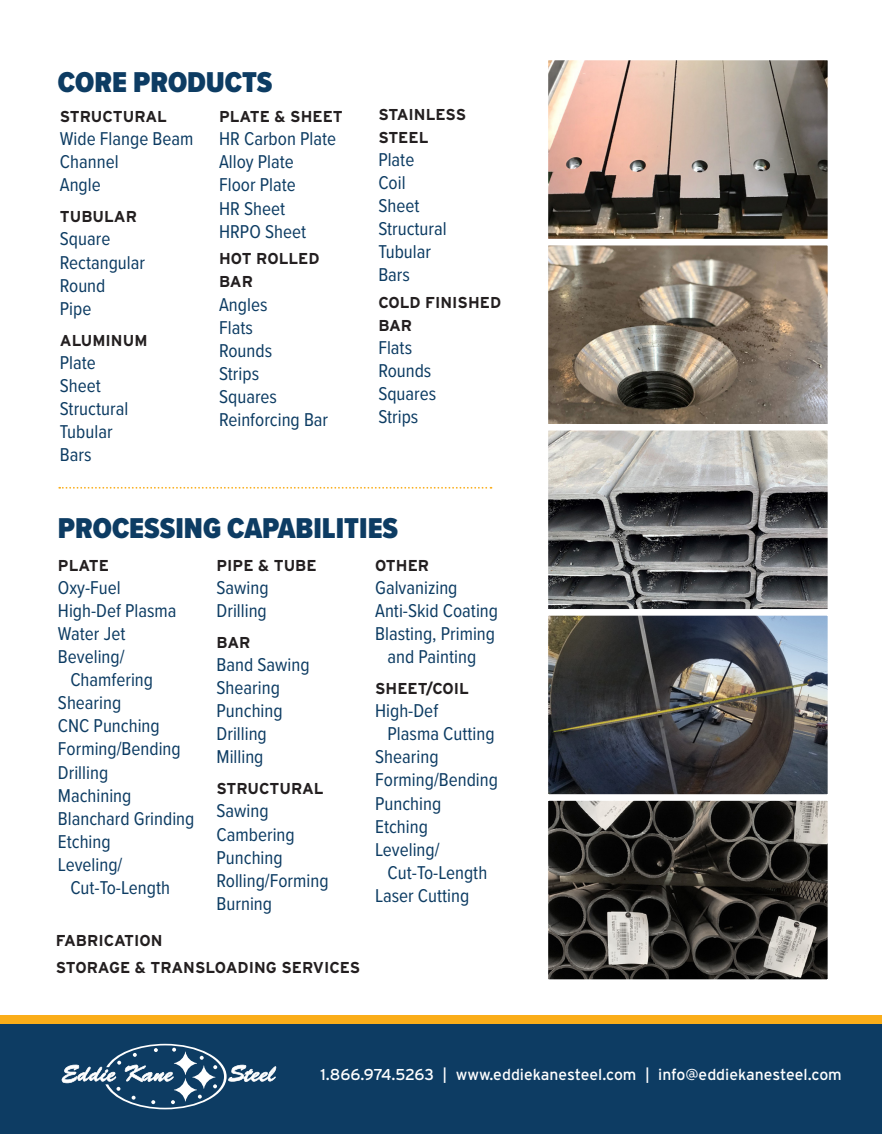
<style>
.page{position:relative;width:882px;height:1134px;background:#fff}
.page>*{position:absolute;margin:0;border:0;box-sizing:border-box;transform-origin:0 0}
.t1{font:900 29.75px "Proxima Nova Cond";color:#0d3c63}
.t2{font:19.25px/23.1px "Proxima Nova Cond";color:#0d3c63}
.t3{font:700 15.75px/23.1px "Interstate";color:#231f20}
.t4{font:15.75px "Interstate";color:#fff}
</style>
<div class="page">
<div style="left:0;top:1023px;width:882px;height:111px;background:#0d3c63"></div>
<div style="left:0;top:1016px;width:882px;height:8px;background:#faad19"></div>
<svg style="left:62px;top:1044px;width:214px;height:65px"></svg>
<svg style="left:59px;top:487px;width:433px;height:2px"></svg>
<img style="left:549px;top:431px;width:278px;height:177px">
<div style="left:545px;top:427px;width:286px;height:185px;border:3px solid #fff"></div>
<img style="left:549px;top:61px;width:278px;height:177px">
<div style="left:545px;top:57px;width:286px;height:185px;border:3px solid #fff"></div>
<img style="left:549px;top:616px;width:278px;height:178px">
<div style="left:545px;top:612px;width:286px;height:186px;border:3px solid #fff"></div>
<img style="left:549px;top:802px;width:278px;height:177px">
<div style="left:545px;top:798px;width:286px;height:185px;border:3px solid #fff"></div>
<img style="left:549px;top:246px;width:278px;height:177px">
<div style="left:545px;top:242px;width:286px;height:185px;border:3px solid #fff"></div>
<p class="t1" style="left:58px;top:60px;width:216px">CORE PRODUCTS</p>
<p class="t3" style="left:60px;top:105px;width:109px">STRUCTURAL</p>
<p class="t2" style="left:60px;top:126px;width:135px">Wide Flange Beam</p>
<p class="t2" style="left:60px;top:150px;width:60px">Channel</p>
<p class="t2" style="left:60px;top:173px;width:42px">Angle</p>
<p class="t3" style="left:60px;top:205px;width:79px">TUBULAR</p>
<p class="t2" style="left:60px;top:227px;width:52px">Square</p>
<p class="t2" style="left:60px;top:250px;width:87px">Rectangular</p>
<p class="t2" style="left:60px;top:273px;width:47px">Round</p>
<p class="t2" style="left:60px;top:296px;width:33px">Pipe</p>
<p class="t3" style="left:60px;top:329px;width:89px">ALUMINUM</p>
<p class="t2" style="left:60px;top:350px;width:38px">Plate</p>
<p class="t2" style="left:60px;top:373px;width:43px">Sheet</p>
<p class="t2" style="left:60px;top:396px;width:70px">Structural</p>
<p class="t2" style="left:60px;top:419px;width:54px">Tubular</p>
<p class="t2" style="left:60px;top:443px;width:33px">Bars</p>
<p class="t3" style="left:219px;top:105px;width:125px">PLATE &amp; SHEET</p>
<p class="t2" style="left:219px;top:126px;width:119px">HR Carbon Plate<br>Alloy Plate</p>
<p class="t2" style="left:219px;top:173px;width:78px">Floor Plate</p>
<p class="t2" style="left:219px;top:196px;width:68px">HR Sheet</p>
<p class="t2" style="left:219px;top:219px;width:88px">HRPO Sheet</p>
<p class="t3" style="left:219px;top:247px;width:102px">HOT ROLLED<br>BAR</p>
<p class="t2" style="left:219px;top:292px;width:50px">Angles</p>
<p class="t2" style="left:219px;top:315px;width:35px">Flats</p>
<p class="t2" style="left:219px;top:338px;width:55px">Rounds</p>
<p class="t2" style="left:219px;top:361px;width:42px">Strips</p>
<p class="t2" style="left:219px;top:384px;width:59px">Squares</p>
<p class="t2" style="left:219px;top:407px;width:111px">Reinforcing Bar</p>
<p class="t3" style="left:378px;top:102px;width:89px">STAINLESS<br>STEEL</p>
<p class="t2" style="left:378px;top:147px;width:38px">Plate</p>
<p class="t2" style="left:378px;top:170px;width:29px">Coil</p>
<p class="t2" style="left:378px;top:193px;width:43px">Sheet</p>
<p class="t2" style="left:378px;top:216px;width:70px">Structural</p>
<p class="t2" style="left:378px;top:239px;width:54px">Tubular</p>
<p class="t2" style="left:378px;top:262px;width:33px">Bars</p>
<p class="t3" style="left:378px;top:291px;width:124px">COLD FINISHED<br>BAR</p>
<p class="t2" style="left:378px;top:335px;width:35px">Flats</p>
<p class="t2" style="left:378px;top:359px;width:55px">Rounds</p>
<p class="t2" style="left:378px;top:382px;width:59px">Squares</p>
<p class="t2" style="left:378px;top:405px;width:42px">Strips</p>
<p class="t1" style="left:58px;top:506px;width:342px">PROCESSING CAPABILITIES</p>
<p class="t3" style="left:58px;top:553px;width:52px">PLATE</p>
<p class="t2" style="left:58px;top:575px;width:64px">Oxy-Fuel</p>
<p class="t2" style="left:58px;top:598px;width:120px">High-Def Plasma</p>
<p class="t2" style="left:58px;top:621px;width:69px">Water Jet</p>
<p class="t2" style="left:70px;top:644px;width:84px;text-indent:-12px">Beveling/<br>Chamfering</p>
<p class="t2" style="left:58px;top:691px;width:65px">Shearing</p>
<p class="t2" style="left:58px;top:714px;width:103px">CNC Punching</p>
<p class="t2" style="left:58px;top:737px;width:124px">Forming/Bending</p>
<p class="t2" style="left:58px;top:760px;width:52px">Drilling</p>
<p class="t2" style="left:58px;top:783px;width:75px">Machining</p>
<p class="t2" style="left:58px;top:806px;width:138px">Blanchard Grinding</p>
<p class="t2" style="left:58px;top:829px;width:54px">Etching</p>
<p class="t2" style="left:70px;top:852px;width:101px;text-indent:-12px">Leveling/<br>Cut-To-Length</p>
<p class="t3" style="left:217px;top:553px;width:102px">PIPE &amp; TUBE</p>
<p class="t2" style="left:217px;top:575px;width:54px">Sawing</p>
<p class="t2" style="left:217px;top:598px;width:52px">Drilling</p>
<p class="t3" style="left:217px;top:631px;width:35px">BAR</p>
<p class="t2" style="left:217px;top:652px;width:95px">Band Sawing</p>
<p class="t2" style="left:217px;top:675px;width:65px">Shearing</p>
<p class="t2" style="left:217px;top:698px;width:68px">Punching</p>
<p class="t2" style="left:217px;top:721px;width:52px">Drilling</p>
<p class="t2" style="left:217px;top:745px;width:48px">Milling</p>
<p class="t3" style="left:217px;top:777px;width:109px">STRUCTURAL</p>
<p class="t2" style="left:217px;top:799px;width:54px">Sawing</p>
<p class="t2" style="left:217px;top:822px;width:80px">Cambering</p>
<p class="t2" style="left:217px;top:845px;width:68px">Punching</p>
<p class="t2" style="left:217px;top:868px;width:114px">Rolling/Forming</p>
<p class="t2" style="left:217px;top:891px;width:57px">Burning</p>
<p class="t3" style="left:375px;top:553px;width:55px">OTHER</p>
<p class="t2" style="left:375px;top:575px;width:84px">Galvanizing</p>
<p class="t2" style="left:375px;top:598px;width:124px">Anti-Skid Coating</p>
<p class="t2" style="left:375px;top:621px;width:121px;text-align:center">Blasting, Priming and Painting</p>
<p class="t3" style="left:375px;top:677px;width:95px">SHEET/COIL</p>
<p class="t2" style="left:388px;top:698px;width:108px;text-indent:-12px">High-Def<br>Plasma Cutting</p>
<p class="t2" style="left:375px;top:745px;width:65px">Shearing</p>
<p class="t2" style="left:375px;top:768px;width:124px">Forming/Bending</p>
<p class="t2" style="left:375px;top:791px;width:68px">Punching</p>
<p class="t2" style="left:375px;top:814px;width:54px">Etching</p>
<p class="t2" style="left:388px;top:837px;width:101px;text-indent:-12px">Leveling/<br>Cut-To-Length</p>
<p class="t2" style="left:375px;top:883px;width:96px">Laser Cutting</p>
<p class="t3" style="left:56px;top:929px;width:108px">FABRICATION</p>
<p class="t3" style="left:56px;top:956px;width:306px">STORAGE &amp; TRANSLOADING SERVICES</p>
<p class="t4" style="left:321px;top:1066px;width:523px">1.866.974.5263 | www.eddiekanesteel.com | info@eddiekanesteel.com</p>
</div>
